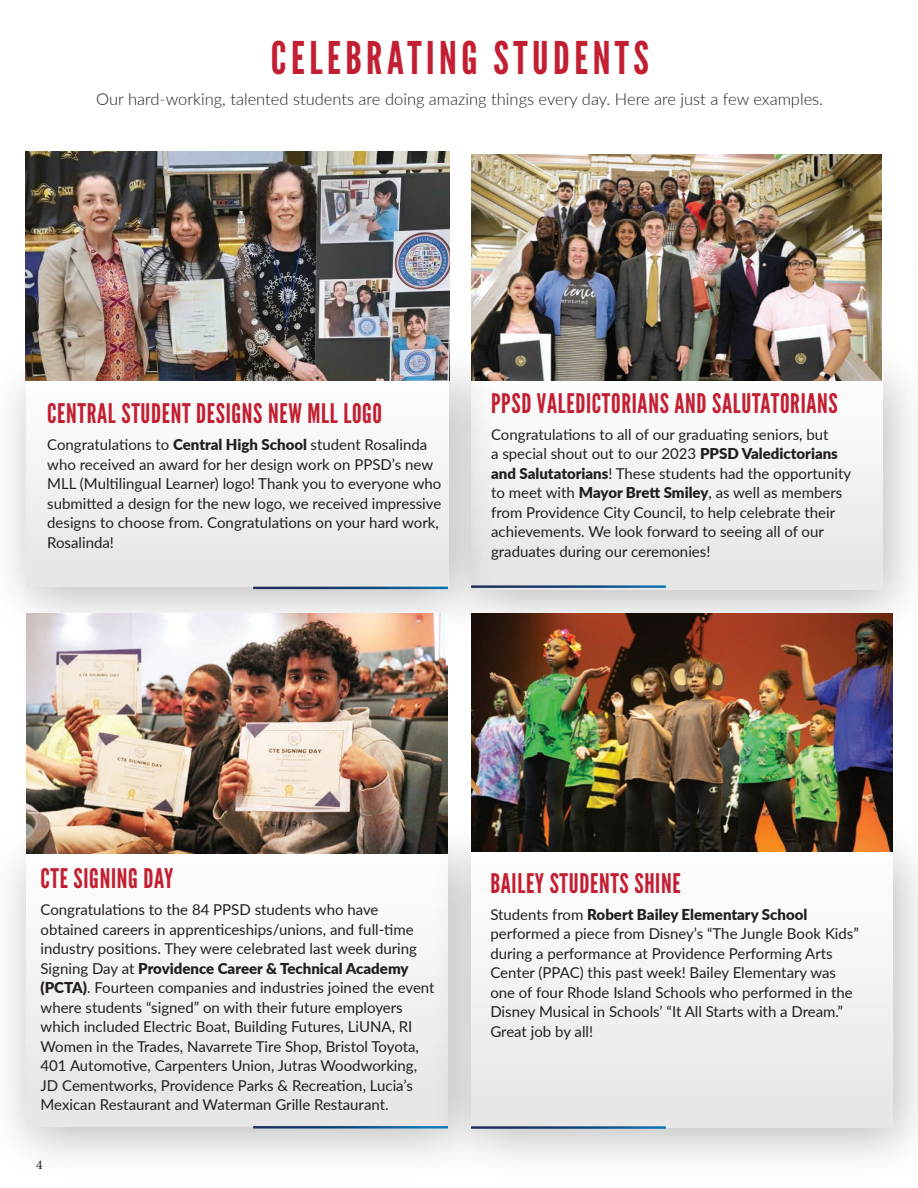
<style>
.page{position:relative;width:918px;height:1188px;background:#fff}
.page>*{position:absolute;margin:0;border:0;box-sizing:border-box;transform-origin:0 0}
.t1{font:45px "League Gothic";letter-spacing:.1em;color:#c31f32}
.t2{font:27px "League Gothic";letter-spacing:.025em;color:#c31f32}
.t3{font:300 16.5px "Lato";color:#231f20}
.t4{font:15px/19.5px "Lato";color:#231f20}
.t5{font:13.5px "Minion Pro";color:#231f20}
.s1{font-weight:900}
</style>
<div class="page">
<div style="left:431px;top:337px;width:487px;height:309px;background:#231f20;opacity:.3"></div>
<div style="left:472px;top:373px;width:411px;height:216px;background:#f0f1f1"></div>
<div style="left:0;top:340px;width:501px;height:303px;background:#231f20;opacity:.3"></div>
<div style="left:27px;top:377px;width:422px;height:210px;background:#f0f2f2"></div>
<div style="left:0;top:815px;width:500px;height:368px;background:#231f20;opacity:.3"></div>
<div style="left:26px;top:851px;width:422px;height:276px;background:#f0f1f1"></div>
<div style="left:430px;top:815px;width:488px;height:369px;background:#231f20;opacity:.3"></div>
<div style="left:471px;top:852px;width:422px;height:275px;background:#f1f3f2"></div>
<img style="left:472px;top:155px;width:409px;height:225px">
<hr style="left:253px;top:587px;width:195px;height:2px;background:#fff">
<hr style="left:471px;top:585px;width:195px;height:3px;background:#fff">
<hr style="left:253px;top:1126px;width:195px;height:3px;background:#fff">
<img style="left:26px;top:614px;width:422px;height:239px">
<hr style="left:471px;top:1126px;width:195px;height:3px;background:#fff">
<img style="left:471px;top:614px;width:422px;height:237px">
<img style="left:26px;top:152px;width:424px;height:228px">
<div style="left:906px;top:200px;width:12px;height:434px;background:#fafafa"></div>
<h1 class="t1" style="left:271px;top:31px;width:380px">CELEBRATING STUDENTS</h1>
<p class="t3" style="left:96px;top:88px;width:728px">Our hard-working, talented students are doing amazing things every day. Here are just a few examples.</p>
<h2 class="t2" style="left:47px;top:397px;width:336px">CENTRAL STUDENT DESIGNS NEW MLL LOGO</h2>
<p class="t4" style="left:47px;top:434px;width:396px">Congratulations to <span class="s1">Central High School</span> student Rosalinda who received an award for her design work on PPSD’s new MLL (Multilingual Learner) logo! Thank you to everyone who submitted a design for the new logo, we received impressive designs to choose from. Congratulations on your hard work, Rosalinda!</p>
<h2 class="t2" style="left:491px;top:387px;width:348px">PPSD VALEDICTORIANS AND SALUTATORIANS</h2>
<p class="t4" style="left:491px;top:424px;width:362px">Congratulations to all of our graduating seniors, but<br>a special shout out to our 2023 <span class="s1">PPSD Valedictorians and Salutatorians</span>! These students had the opportunity to meet with <span class="s1">Mayor Brett Smiley</span>, as well as members from Providence City Council, to help celebrate their achievements. We look forward to seeing all of our graduates during our ceremonies!</p>
<h2 class="t2" style="left:41px;top:863px;width:134px">CTE SIGNING DAY</h2>
<p class="t4" style="left:41px;top:899px;width:395px">Congratulations to the 84 PPSD students who have obtained careers in apprenticeships/unions, and full-time industry positions. They were celebrated last week during Signing Day at <span class="s1">Providence Career &amp; Technical Academy (PCTA)</span>. Fourteen companies and industries joined the event where students “signed” on with their future employers which included Electric Boat, Building Futures, LiUNA, RI Women in the Trades, Navarrete Tire Shop, Bristol Toyota, 401 Automotive, Carpenters Union, Jutras Woodworking, JD Cementworks, Providence Parks &amp; Recreation, Lucia’s Mexican Restaurant and Waterman Grille Restaurant.</p>
<p class="t5" style="left:36px;top:1155px;width:8px">4</p>
<h2 class="t2" style="left:490px;top:867px;width:192px">BAILEY STUDENTS SHINE</h2>
<p class="t4" style="left:490px;top:904px;width:370px">Students from <span class="s1">Robert Bailey Elementary School </span>performed a piece from Disney’s “The Jungle Book Kids” during a performance at Providence Performing Arts Center (PPAC) this past week! Bailey Elementary was one of four Rhode Island Schools who performed in the Disney Musical in Schools’ “It All Starts with a Dream.” Great job by all!</p>
</div>
